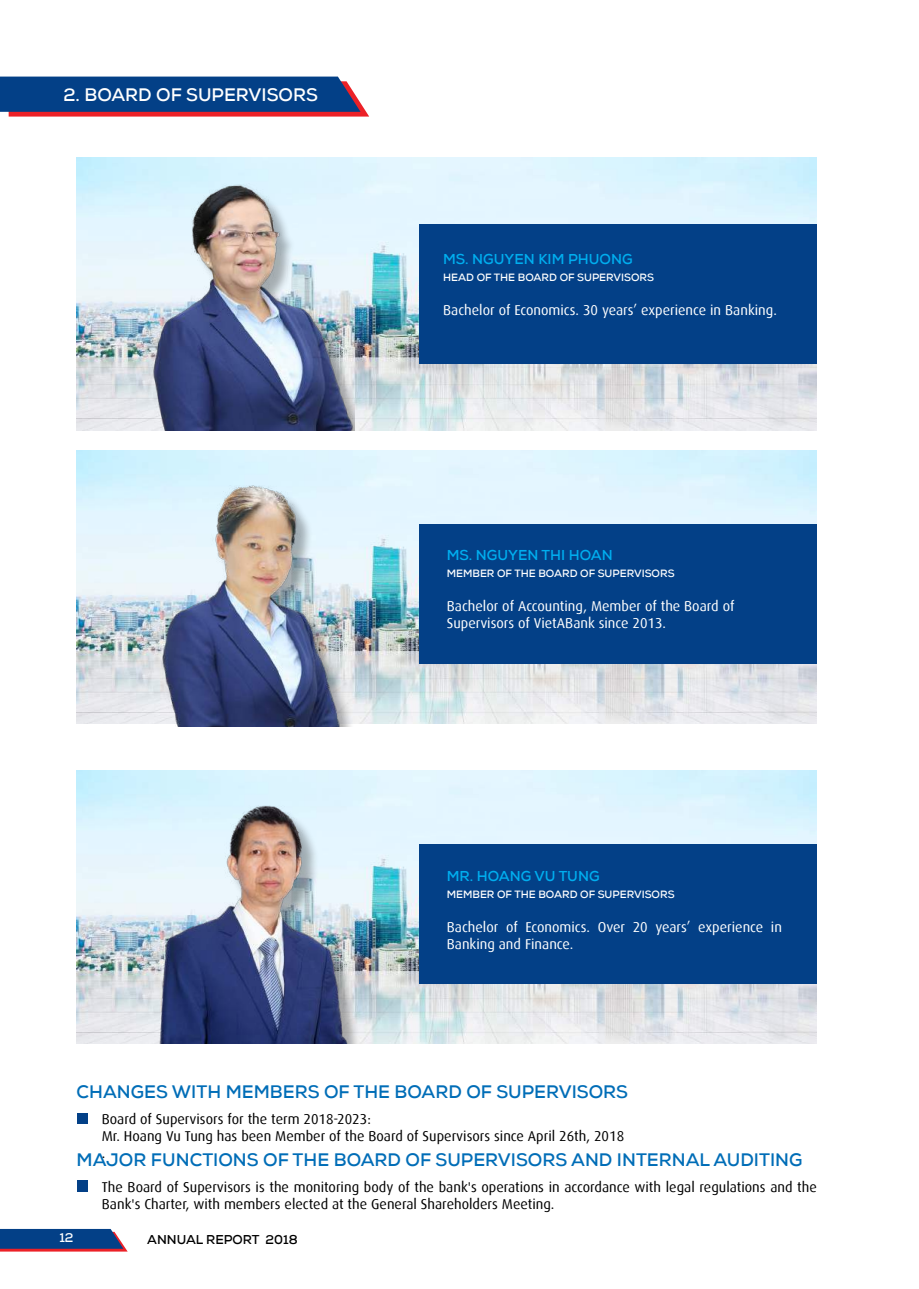
<style>
.page{position:relative;width:919px;height:1289px;background:#fff}
.page>*{position:absolute;margin:0;border:0;box-sizing:border-box;transform-origin:0 0}
.t1{font:700 18px "Nexa";color:#006db7}
.t2{font:700 18px "Nexa";color:#fff}
.t3{font:14.25px/17.1px "Dax VN Regular";color:#000}
.t4{font:14.25px/17.1px "Dax VN Regular";color:#fff}
.t5{font:700 14.25px "Nexa";color:#00aeef}
.t6{font:700 12.75px "Nexa";color:#000}
.t7{font:700 12.75px "Nexa";color:#fff}
.t8{font:700 10.5px "Nexa";color:#fff}
</style>
<div class="page">
<img style="left:77px;top:451px;width:739px;height:273px">
<img style="left:77px;top:770px;width:739px;height:273px">
<img style="left:77px;top:157px;width:739px;height:273px">
<div style="left:419px;top:224px;width:397px;height:140px;background:#034087"></div>
<div style="left:419px;top:524px;width:397px;height:140px;background:#034087"></div>
<div style="left:419px;top:844px;width:397px;height:139px;background:#034087"></div>
<svg style="left:0;top:77px;width:369px;height:40px;background:#2c4480"></svg>
<div style="left:77px;top:1112px;width:10px;height:11px;background:#034087"></div>
<div style="left:77px;top:1180px;width:10px;height:11px;background:#034087"></div>
<img style="left:151px;top:179px;width:203px;height:251px">
<img style="left:142px;top:783px;width:222px;height:260px">
<img style="left:134px;top:475px;width:238px;height:251px">
<svg style="left:0;top:1228px;width:128px;height:23px;background:#365088"></svg>
<p class="t2" style="left:63px;top:82px;width:256px">2. BOARD OF SUPERVISORS</p>
<p class="t5" style="left:443px;top:248px;width:191px">MS. NGUYEN KIM PHUONG</p>
<p class="t8" style="left:443px;top:270px;width:212px">HEAD OF THE BOARD OF SUPERVISORS</p>
<p class="t4" style="left:443px;top:301px;width:335px">Bachelor of Economics. 30 years’ experience in Banking.</p>
<p class="t5" style="left:446px;top:544px;width:168px">MS. NGUYEN THI HOAN</p>
<p class="t8" style="left:446px;top:565px;width:229px">MEMBER OF THE BOARD OF SUPERVISORS</p>
<p class="t4" style="left:446px;top:597px;width:289px">Bachelor of Accounting, Member of the Board of<br>Supervisors of VietABank since 2013.</p>
<p class="t5" style="left:446px;top:865px;width:154px">MR. HOANG VU TUNG</p>
<p class="t8" style="left:446px;top:886px;width:229px">MEMBER OF THE BOARD OF SUPERVISORS</p>
<p class="t4" style="left:446px;top:918px;width:337px">Bachelor of Economics. Over 20 years’ experience in<br>Banking and Finance.</p>
<p class="t1" style="left:77px;top:1078px;width:553px">CHANGES WITH MEMBERS OF THE BOARD OF SUPERVISORS</p>
<p class="t3" style="left:102px;top:1110px;width:524px">Board of Supervisors for the term 2018-2023:<br>Mr. Hoang Vu Tung has been Member of the Board of Supervisors since April 26th, 2018 .</p>
<p class="t3" style="left:102px;top:1177px;width:716px">The Board of Supervisors is the monitoring body of the bank's operations in accordance with legal regulations and the<br>Bank's Charter, with members elected at the General Shareholders Meeting.</p>
<p class="t1" style="left:77px;top:1146px;width:727px">MAJOR FUNCTIONS OF THE BOARD OF SUPERVISORS AND INTERNAL AUDITING</p>
<p class="t7" style="left:59px;top:1228px;width:16px">12</p>
<p class="t6" style="left:147px;top:1229px;width:152px">ANNUAL REPORT 2018</p>
</div>
